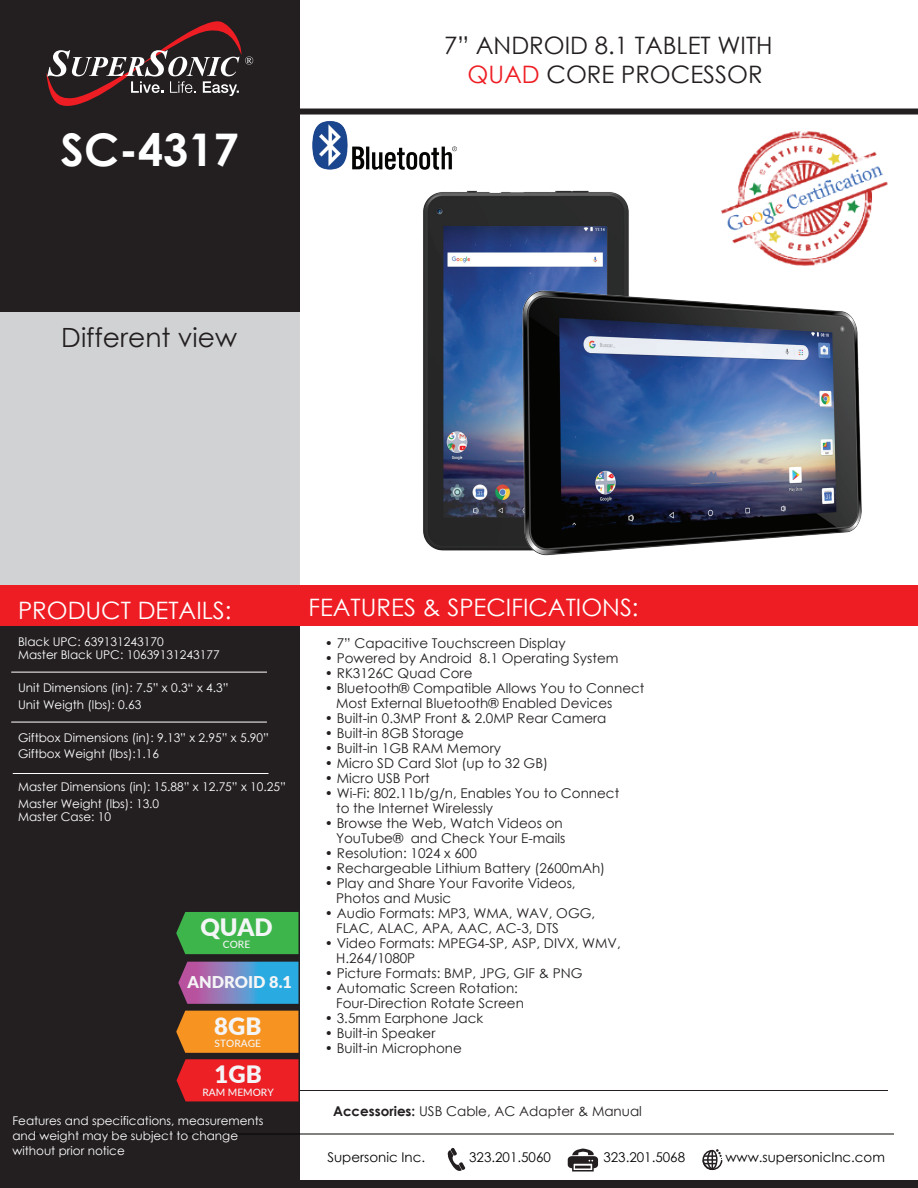
<style>
.page{position:relative;width:918px;height:1188px;background:#fff}
.page>*{position:absolute;margin:0;border:0;box-sizing:border-box;transform-origin:0 0}
.t1{font:700 45px "Century Gothic";color:#fff}
.t2{font:26.55px "Century Gothic";color:#231f20}
.t3{font:24px "Century Gothic";color:#fff}
.t4{font:24px/28.8px "Century Gothic";color:#231f20;text-align:center}
.t5{font:900 24px "Lato";color:#f4f5f6}
.t6{font:900 16.35px "Lato";color:#f4f5f6}
.t7{font:13.5px/15px "Century Gothic";color:#231f20}
.t8{font:13.35px "Century Gothic";color:#040503}
.t9{font:12px/16.5px "Century Gothic";color:#fff}
.t10{font:500 10.2px "Lato";color:#f4f5f6}
.s1{color:#ee1d23}
.s2{font-weight:700}
</style>
<div class="page">
<div style="left:0;top:0;width:300px;height:1188px;background:#231f20"></div>
<div style="left:0;top:312px;width:300px;height:275px;background:#d1d2d4"></div>
<hr style="left:20px;top:1134px;width:874px;height:1px;background:#040503">
<div style="left:0;top:1181px;width:918px;height:7px;background:#231f20"></div>
<div style="left:0;top:585px;width:918px;height:41px;background:#ee1d23"></div>
<svg style="left:447px;top:1148px;width:18px;height:23px"></svg>
<div style="left:568px;top:1156px;width:30px;height:12px;background:#231f20;border-radius:4px"></div>
<svg style="left:572px;top:1168px;width:22px;height:4px"></svg>
<svg style="left:572px;top:1149px;width:24px;height:19px"></svg>
<svg style="left:702px;top:1149px;width:21px;height:22px"></svg>
<svg style="left:46px;top:21px;width:207px;height:85px"></svg>
<hr style="left:22px;top:1090px;width:866px;height:1px;background:#231f20">
<hr style="left:11px;top:672px;width:256px;height:1px;background:#fff">
<hr style="left:11px;top:722px;width:256px;height:1px;background:#fff">
<div style="left:282px;top:109px;width:636px;height:6px;background:#231f20"></div>
<hr style="left:13px;top:773px;width:256px;height:1px;background:#fff">
<img style="left:307px;top:108px;width:155px;height:62px">
<svg style="left:176px;top:1011px;width:123px;height:42px;background:#ed8d20"></svg>
<div style="left:177px;top:1059px;width:122px;height:42px;background:#ed2026"></div>
<div style="left:176px;top:912px;width:123px;height:42px;background:#3db54b"></div>
<svg style="left:178px;top:962px;width:121px;height:42px;background:#6785bf"></svg>
<img style="left:423px;top:190px;width:206px;height:361px">
<img style="left:505px;top:276px;width:357px;height:280px">
<img style="left:722px;top:132px;width:166px;height:134px">
<h1 class="t1" style="left:61px;top:116px;width:180px">SC-4317</h1>
<h2 class="t2" style="left:61px;top:319px;width:177px">Different view</h2>
<h3 class="t4" style="left:444px;top:31px;width:330px">7” ANDROID 8.1 TABLET WITH<br><span class="s1">QUAD</span> CORE PROCESSOR</h3>
<h3 class="t3" style="left:18px;top:593px;width:215px">PRODUCT DETAILS:</h3>
<p class="t9" style="left:18px;top:635px;width:203px;line-height:13.5px">Black UPC: 639131243170<br>Master Black UPC: 10639131243177</p>
<p class="t9" style="left:18px;top:680px;width:212px">Unit Dimensions (in): 7.5” x 0.3“ x 4.3”<br>Unit Weigth (lbs): 0.63</p>
<p class="t9" style="left:18px;top:729px;width:253px">Giftbox Dimensions (in): 9.13” x 2.95” x 5.90”<br>Giftbox Weight (lbs):1.16</p>
<p class="t9" style="left:18px;top:779px;width:269px">Master Dimensions (in): 15.88” x 12.75” x 10.25”<br>Master Weight (lbs): 13.0</p>
<p class="t9" style="left:18px;top:809px;width:95px">Master Case: 10</p>
<h3 class="t5" style="left:200px;top:909px;width:74px">QUAD</h3>
<p class="t10" style="left:223px;top:937px;width:29px">CORE</p>
<p class="t6" style="left:188px;top:970px;width:106px">ANDROID 8.1</p>
<h3 class="t5" style="left:214px;top:1008px;width:49px">8GB</h3>
<p class="t10" style="left:215px;top:1036px;width:48px">STORAGE</p>
<h3 class="t5" style="left:214px;top:1057px;width:49px">1GB</h3>
<p class="t10" style="left:202px;top:1085px;width:73px">RAM MEMORY</p>
<p class="t9" style="left:12px;top:1113px;width:253px;line-height:15px">Features and specifications, measurements and weight may be subject to change without prior notice</p>
<h3 class="t3" style="left:308px;top:590px;width:332px">FEATURES &amp; SPECIFICATIONS:</h3>
<p class="t7" style="left:325px;top:635px;width:242px">• 7” Capacitive Touchscreen Display</p>
<p class="t7" style="left:325px;top:650px;width:295px">• Powered by Android 8.1 Operating System</p>
<p class="t7" style="left:325px;top:665px;width:149px">• RK3126C Quad Core</p>
<p class="t7" style="left:336px;top:680px;width:310px;text-indent:-11px">• Bluetooth® Compatible Allows You to Connect<br>Most External Bluetooth® Enabled Devices</p>
<p class="t7" style="left:325px;top:710px;width:283px">• Built-in 0.3MP Front &amp; 2.0MP Rear Camera</p>
<p class="t7" style="left:325px;top:725px;width:141px">• Built-in 8GB Storage</p>
<p class="t7" style="left:325px;top:740px;width:178px">• Built-in 1GB RAM Memory</p>
<p class="t7" style="left:325px;top:755px;width:225px">• Micro SD Card Slot (up to 32 GB)</p>
<p class="t7" style="left:325px;top:770px;width:106px">• Micro USB Port</p>
<p class="t7" style="left:336px;top:785px;width:285px;text-indent:-11px">• Wi-Fi: 802.11b/g/n, Enables You to Connect to the Internet Wirelessly</p>
<p class="t7" style="left:325px;top:815px;width:242px;text-align:right">• Browse the Web, Watch Videos on<br>YouTube® and Check Your E-mails</p>
<p class="t7" style="left:325px;top:845px;width:154px">• Resolution: 1024 x 600</p>
<p class="t7" style="left:325px;top:860px;width:282px">• Rechargeable Lithium Battery (2600mAh)</p>
<p class="t7" style="left:336px;top:875px;width:241px;text-indent:-11px">• Play and Share Your Favorite Videos,<br>Photos and Music</p>
<p class="t7" style="left:336px;top:905px;width:261px;text-indent:-11px">• Audio Formats: MP3, WMA, WAV, OGG,<br>FLAC, ALAC, APA, AAC, AC-3, DTS</p>
<p class="t7" style="left:336px;top:935px;width:286px;text-indent:-11px">• Video Formats: MPEG4-SP, ASP, DIVX, WMV,<br>H.264/1080P</p>
<p class="t7" style="left:325px;top:965px;width:259px">• Picture Formats: BMP, JPG, GIF &amp; PNG</p>
<p class="t7" style="left:336px;top:980px;width:189px;text-indent:-11px">• Automatic Screen Rotation:<br>Four-Direction Rotate Screen</p>
<p class="t7" style="left:325px;top:1010px;width:160px">• 3.5mm Earphone Jack</p>
<p class="t7" style="left:325px;top:1025px;width:112px">• Built-in Speaker</p>
<p class="t7" style="left:325px;top:1040px;width:139px">• Built-in Microphone</p>
<p class="t7" style="left:333px;top:1103px;width:310px"><span class="s2">Accessories:</span> USB Cable, AC Adapter &amp; Manual</p>
<p class="t8" style="left:327px;top:1148px;width:99px">Supersonic Inc.</p>
<p class="t8" style="left:469px;top:1148px;width:83px">323.201.5060</p>
<p class="t8" style="left:603px;top:1148px;width:83px">323.201.5068</p>
<p class="t8" style="left:725px;top:1148px;width:161px">www.supersonicInc.com</p>
</div>
